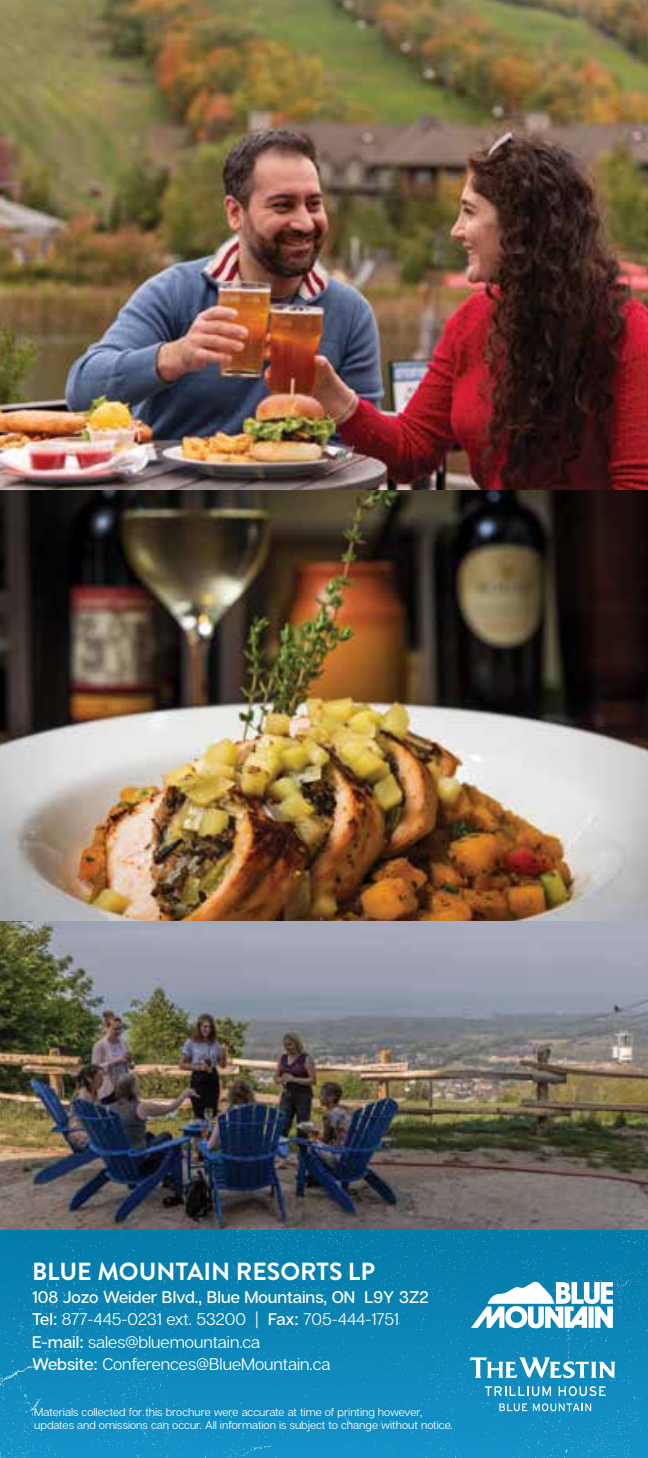
<style>
.page{position:relative;width:648px;height:1458px;background:#fff}
.page>*{position:absolute;margin:0;border:0;box-sizing:border-box;transform-origin:0 0}
.t1{font:700 24.75px "Brandon Grotesque";color:#fff}
.t2{font:16.88px/22.5px "Articulat CF";color:#fff}
.t3{font:11.25px/13.5px "Articulat CF";color:#fff}
.s1{font-weight:500}
</style>
<div class="page">
<img style="left:0;top:0;width:648px;height:490px">
<img style="left:0;top:490px;width:648px;height:968px">
<svg style="left:470px;top:1357px;width:146px;height:21px"></svg>
<svg style="left:485px;top:1386px;width:66px;height:10px"></svg>
<svg style="left:559px;top:1386px;width:47px;height:10px"></svg>
<svg style="left:499px;top:1403px;width:28px;height:8px"></svg>
<svg style="left:533px;top:1403px;width:58px;height:8px"></svg>
<svg style="left:471px;top:1282px;width:142px;height:46px"></svg>
<h1 class="t1" style="left:32px;top:1254px;width:345px">BLUE MOUNTAIN RESORTS LP</h1>
<p class="t2" style="left:32px;top:1286px;width:398px"><span class="s1">108 Jozo Weider Blvd., Blue Mountains, ON L9Y 3Z2<br>Tel:</span> 877-445-0231 ext. 53200 | <span class="s1">Fax:</span> 705-444-1751<br><span class="s1">E-mail:</span> sales@bluemountain.ca<br><span class="s1">Website:</span> Conferences@BlueMountain.ca</p>
<p class="t3" style="left:34px;top:1405px;width:420px">Materials collected for this brochure were accurate at time of printing however, updates and omissions can occur. All information is subject to change without notice.</p>
</div>
